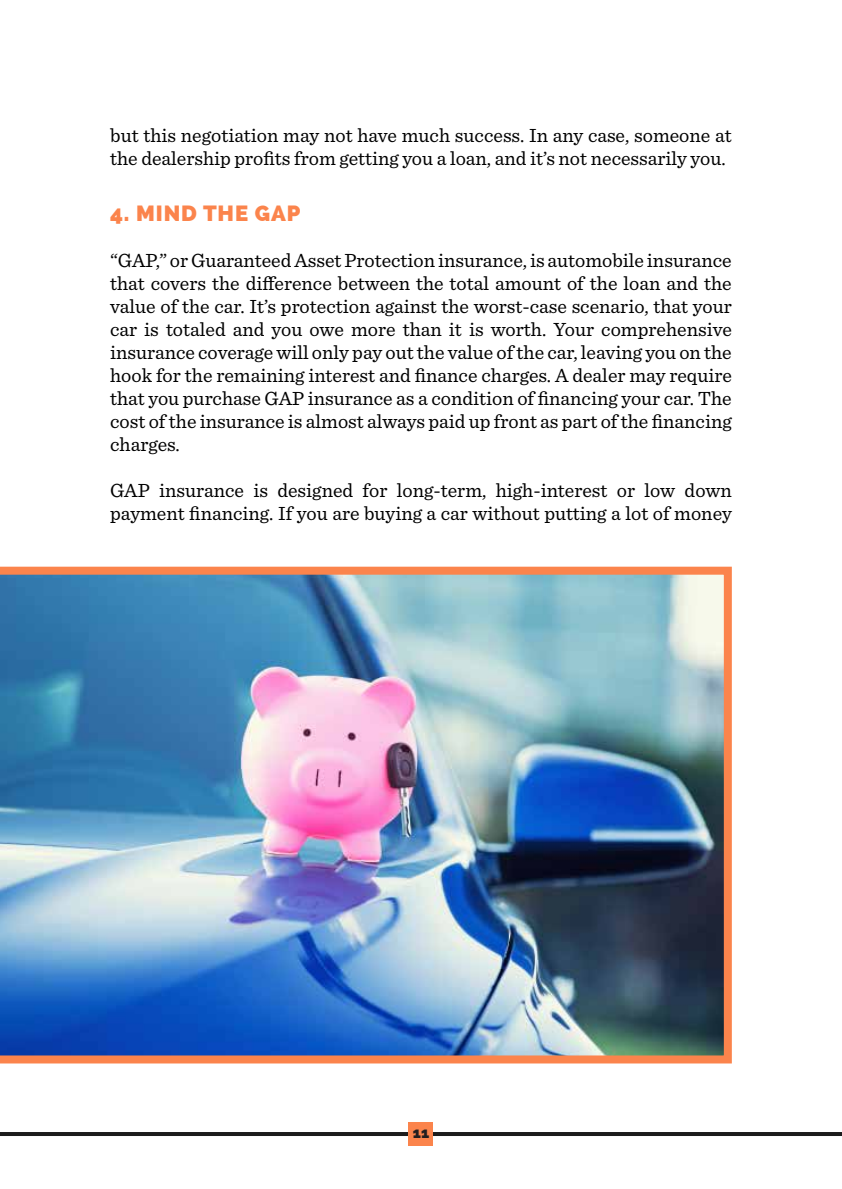
<style>
.page{position:relative;width:842px;height:1189px;background:#fff}
.page>*{position:absolute;margin:0;border:0;box-sizing:border-box;transform-origin:0 0}
.t1{font:800 22px "Raleway";letter-spacing:.04em;color:#fb844c}
.t2{font:20px/23px "Sentinel";color:#000}
.t3{font:800 15px "Raleway";color:#231f20}
</style>
<div class="page">
<svg style="left:0;top:1131px;width:842px;height:4px;fill:#1f1f1f"></svg>
<div style="left:409px;top:1122px;width:24px;height:23px;background:#fb844c"></div>
<img style="left:0;top:566px;width:732px;height:497px">
<p class="t2" style="left:110px;top:122px;width:623px">but this negotiation may not have much success. In any case, someone at the dealership profits from getting you a loan, and it’s not necessarily you.</p>
<p class="t1" style="left:110px;top:200px;width:192px">4. MIND THE GAP</p>
<p class="t2" style="left:110px;top:247px;width:623px;text-align:justify">“GAP,” or Guaranteed Asset Protection insurance, is automobile insurance that covers the difference between the total amount of the loan and the value of the car. It’s protection against the worst-case scenario, that your car is totaled and you owe more than it is worth. Your comprehensive insurance coverage will only pay out the value of the car, leaving you on the hook for the remaining interest and finance charges. A dealer may require that you purchase GAP insurance as a condition of financing your car. The cost of the insurance is almost always paid up front as part of the financing charges.</p>
<p class="t2" style="left:110px;top:477px;width:623px">GAP insurance is designed for long-term, high-interest or low down payment financing. If you are buying a car without putting a lot of money</p>
<p class="t3" style="left:413px;top:1123px;width:18px">11</p>
</div>
